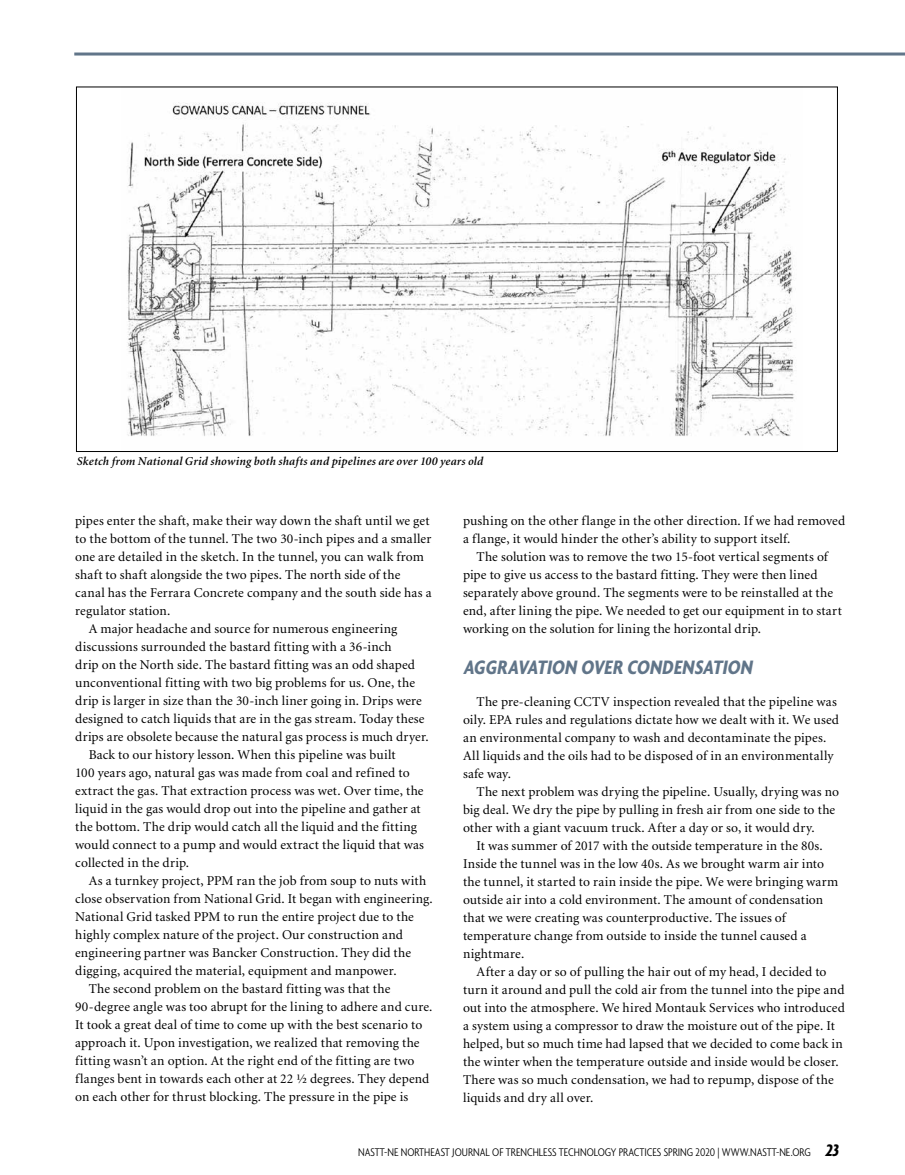
<style>
.page{position:relative;width:905px;height:1175px;background:#fff}
.page>*{position:absolute;margin:0;border:0;box-sizing:border-box;transform-origin:0 0}
.t1{font:italic 700 condensed 21px "Agenda";color:#617589}
.t2{font:13.5px/18px "Minion";letter-spacing:.01em;color:#000}
.t3{font:300 condensed 12px "Agenda";color:#000}
.t4{font:italic 600 12px "Minion";letter-spacing:.02em;color:#000}
.s1{font-weight:700;font-style:italic;font-size:18px}
</style>
<div class="page">
<svg style="left:74px;top:52px;width:830px;height:4px;background:#8797a6"></svg>
<img style="left:127px;top:102px;width:667px;height:334px">
<p class="t4" style="left:77px;top:455px;width:408px">Sketch from National Grid showing both shafts and pipelines are over 100 years old</p>
<p class="t2" style="left:75px;top:512px;width:356px">pipes enter the shaft, make their way down the shaft until we get</p>
<p class="t2" style="left:75px;top:530px;width:358px">to the bottom of the tunnel. The two 30-inch pipes and a smaller</p>
<p class="t2" style="left:75px;top:548px;width:350px">one are detailed in the sketch. In the tunnel, you can walk from</p>
<p class="t2" style="left:75px;top:566px;width:327px">shaft to shaft alongside the two pipes. The north side of the</p>
<p class="t2" style="left:75px;top:584px;width:358px">canal has the Ferrara Concrete company and the south side has a</p>
<p class="t2" style="left:75px;top:602px;width:97px">regulator station.</p>
<p class="t2" style="left:89px;top:620px;width:310px">A major headache and source for numerous engineering</p>
<p class="t2" style="left:75px;top:638px;width:318px">discussions surrounded the bastard fitting with a 36-inch</p>
<p class="t2" style="left:75px;top:656px;width:341px">drip on the North side. The bastard fitting was an odd shaped</p>
<p class="t2" style="left:75px;top:674px;width:341px">unconventional fitting with two big problems for us. One, the</p>
<p class="t2" style="left:75px;top:692px;width:348px">drip is larger in size than the 30-inch liner going in. Drips were</p>
<p class="t2" style="left:75px;top:710px;width:351px">designed to catch liquids that are in the gas stream. Today these</p>
<p class="t2" style="left:75px;top:728px;width:355px">drips are obsolete because the natural gas process is much dryer.</p>
<p class="t2" style="left:89px;top:746px;width:308px">Back to our history lesson. When this pipeline was built</p>
<p class="t2" style="left:75px;top:764px;width:336px">100 years ago, natural gas was made from coal and refined to</p>
<p class="t2" style="left:75px;top:782px;width:350px">extract the gas. That extraction process was wet. Over time, the</p>
<p class="t2" style="left:75px;top:800px;width:347px">liquid in the gas would drop out into the pipeline and gather at</p>
<p class="t2" style="left:75px;top:818px;width:343px">the bottom. The drip would catch all the liquid and the fitting</p>
<p class="t2" style="left:75px;top:836px;width:350px">would connect to a pump and would extract the liquid that was</p>
<p class="t2" style="left:75px;top:854px;width:115px">collected in the drip.</p>
<p class="t2" style="left:89px;top:872px;width:339px">As a turnkey project, PPM ran the job from soup to nuts with</p>
<p class="t2" style="left:75px;top:890px;width:359px">close observation from National Grid. It began with engineering.</p>
<p class="t2" style="left:75px;top:908px;width:340px">National Grid tasked PPM to run the entire project due to the</p>
<p class="t2" style="left:75px;top:926px;width:329px">highly complex nature of the project. Our construction and</p>
<p class="t2" style="left:75px;top:944px;width:337px">engineering partner was Bancker Construction. They did the</p>
<p class="t2" style="left:75px;top:962px;width:323px">digging, acquired the material, equipment and manpower.</p>
<p class="t2" style="left:89px;top:980px;width:303px">The second problem on the bastard fitting was that the</p>
<p class="t2" style="left:75px;top:998px;width:359px">90-degree angle was too abrupt for the lining to adhere and cure.</p>
<p class="t2" style="left:75px;top:1016px;width:349px">It took a great deal of time to come up with the best scenario to</p>
<p class="t2" style="left:75px;top:1034px;width:346px">approach it. Upon investigation, we realized that removing the</p>
<p class="t2" style="left:75px;top:1052px;width:341px">fitting wasn’t an option. At the right end of the fitting are two</p>
<p class="t2" style="left:75px;top:1070px;width:356px">flanges bent in towards each other at 22 ½ degrees. They depend</p>
<p class="t2" style="left:75px;top:1088px;width:335px">on each other for thrust blocking. The pressure in the pipe is</p>
<p class="t2" style="left:463px;top:512px;width:383px">pushing on the other flange in the other direction. If we had removed a flange, it would hinder the other’s ability to support itself.</p>
<p class="t2" style="left:463px;top:548px;width:380px;text-indent:14px">The solution was to remove the two 15-foot vertical segments of pipe to give us access to the bastard fitting. They were then lined separately above ground. The segments were to be reinstalled at the end, after lining the pipe. We needed to get our equipment in to start working on the solution for lining the horizontal drip.</p>
<h1 class="t1" style="left:463px;top:655px;width:295px">AGGRAVATION OVER CONDENSATION</h1>
<p class="t2" style="left:463px;top:692px;width:377px;text-indent:14px">The pre-cleaning CCTV inspection revealed that the pipeline was oily. EPA rules and regulations dictate how we dealt with it. We used an environmental company to wash and decontaminate the pipes.<br>All liquids and the oils had to be disposed of in an environmentally safe way.</p>
<p class="t2" style="left:463px;top:782px;width:377px;text-indent:14px">The next problem was drying the pipeline. Usually, drying was no big deal. We dry the pipe by pulling in fresh air from one side to the other with a giant vacuum truck. After a day or so, it would dry.</p>
<p class="t2" style="left:463px;top:836px;width:377px;text-indent:14px">It was summer of 2017 with the outside temperature in the 80s.<br>Inside the tunnel was in the low 40s. As we brought warm air into the tunnel, it started to rain inside the pipe. We were bringing warm outside air into a cold environment. The amount of condensation that we were creating was counterproductive. The issues of temperature change from outside to inside the tunnel caused a nightmare.</p>
<p class="t2" style="left:463px;top:962px;width:383px;text-indent:14px">After a day or so of pulling the hair out of my head, I decided to turn it around and pull the cold air from the tunnel into the pipe and out into the atmosphere. We hired Montauk Services who introduced a system using a compressor to draw the moisture out of the pipe. It helped, but so much time had lapsed that we decided to come back in the winter when the temperature outside and inside would be closer.<br>There was so much condensation, we had to repump, dispose of the liquids and dry all over.</p>
<p class="t3" style="left:358px;top:1145px;width:485px">NASTT-NE NORTHEAST JOURNAL OF TRENCHLESS TECHNOLOGY PRACTICES SPRING 2020 | WWW.NASTT-NE.ORG <span class="s1">23</span></p>
</div>
